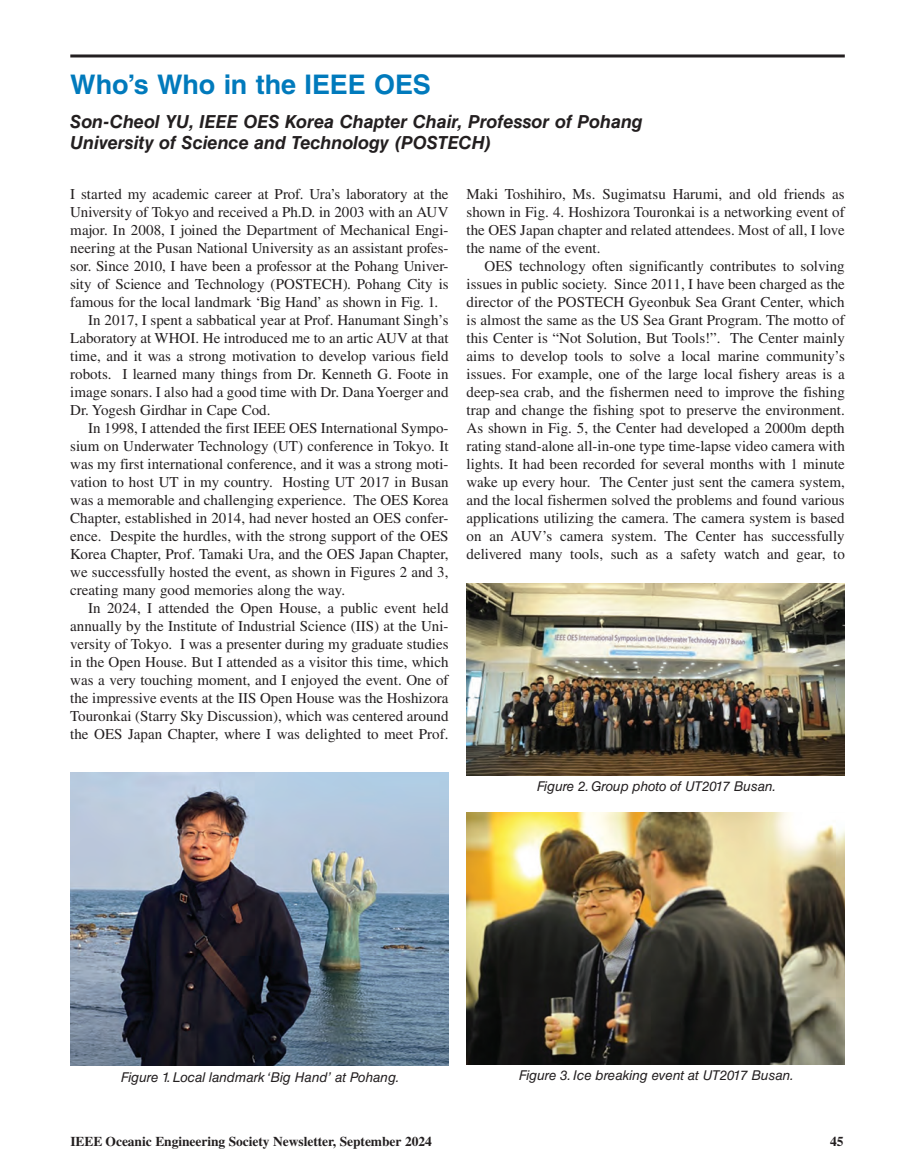
<style>
.page{position:relative;width:917px;height:1176px;background:#fff}
.page>*{position:absolute;margin:0;border:0;box-sizing:border-box;transform-origin:0 0}
.t1{font:700 27px "Helvetica LT Std";letter-spacing:-.005em;color:#007abc}
.t2{font:italic 700 18px/21px "Helvetica LT Std";letter-spacing:-.005em;color:#231f20}
.t3{font:15px/18px "Times LT Std";color:#231f20;text-align:justify}
.t4{font:italic 13.5px "Helvetica LT Std";letter-spacing:-.005em;color:#231f20}
.t5{font:700 13.5px "Times LT Std";letter-spacing:-.005em;color:#231f20}
</style>
<div class="page">
<hr style="left:70px;top:54px;width:774px;height:3px;background:#231f20">
<img style="left:70px;top:772px;width:378px;height:293px">
<img style="left:466px;top:583px;width:378px;height:192px">
<img style="left:466px;top:812px;width:378px;height:252px">
<h1 class="t1" style="left:70px;top:67px;width:362px">Who’s Who in the IEEE OES</h1>
<p class="t2" style="left:70px;top:111px;width:574px">Son-Cheol YU, IEEE OES Korea Chapter Chair, Professor of Pohang<br>University of Science and Technology (POSTECH)</p>
<p class="t3" style="left:70px;top:184px;width:380px">I started my academic career at Prof. Ura’s laboratory at the</p>
<p class="t3" style="left:70px;top:202px;width:379px">University of Tokyo and received a Ph.D. in 2003 with an AUV</p>
<p class="t3" style="left:70px;top:220px;width:380px">major. In 2008, I joined the Department of Mechanical Engi-</p>
<p class="t3" style="left:70px;top:238px;width:380px">neering at the Pusan National University as an assistant profes-</p>
<p class="t3" style="left:70px;top:256px;width:380px">sor. Since 2010, I have been a professor at the Pohang Univer-</p>
<p class="t3" style="left:70px;top:274px;width:380px">sity of Science and Technology (POSTECH). Pohang City is</p>
<p class="t3" style="left:70px;top:292px;width:369px">famous for the local landmark ‘Big Hand’ as shown in Fig. 1.</p>
<p class="t3" style="left:88px;top:310px;width:362px">In 2017, I spent a sabbatical year at Prof. Hanumant Singh’s</p>
<p class="t3" style="left:70px;top:328px;width:379px">Laboratory at WHOI. He introduced me to an artic AUV at that</p>
<p class="t3" style="left:70px;top:346px;width:379px">time, and it was a strong motivation to develop various field</p>
<p class="t3" style="left:70px;top:364px;width:379px">robots. I learned many things from Dr. Kenneth G. Foote in</p>
<p class="t3" style="left:70px;top:382px;width:379px">image sonars. I also had a good time with Dr. Dana Yoerger and</p>
<p class="t3" style="left:70px;top:400px;width:202px">Dr. Yogesh Girdhar in Cape Cod.</p>
<p class="t3" style="left:88px;top:418px;width:362px">In 1998, I attended the first IEEE OES International Sympo-</p>
<p class="t3" style="left:70px;top:436px;width:380px">sium on Underwater Technology (UT) conference in Tokyo. It</p>
<p class="t3" style="left:70px;top:454px;width:380px">was my first international conference, and it was a strong moti-</p>
<p class="t3" style="left:70px;top:472px;width:380px">vation to host UT in my country. Hosting UT 2017 in Busan</p>
<p class="t3" style="left:70px;top:490px;width:380px">was a memorable and challenging experience. The OES Korea</p>
<p class="t3" style="left:70px;top:508px;width:380px">Chapter, established in 2014, had never hosted an OES confer-</p>
<p class="t3" style="left:70px;top:526px;width:379px">ence. Despite the hurdles, with the strong support of the OES</p>
<p class="t3" style="left:70px;top:544px;width:379px">Korea Chapter, Prof. Tamaki Ura, and the OES Japan Chapter,</p>
<p class="t3" style="left:70px;top:562px;width:380px">we successfully hosted the event, as shown in Figures 2 and 3,</p>
<p class="t3" style="left:70px;top:580px;width:276px">creating many good memories along the way.</p>
<p class="t3" style="left:88px;top:598px;width:361px">In 2024, I attended the Open House, a public event held</p>
<p class="t3" style="left:70px;top:616px;width:380px">annually by the Institute of Industrial Science (IIS) at the Uni-</p>
<p class="t3" style="left:70px;top:634px;width:380px">versity of Tokyo. I was a presenter during my graduate studies</p>
<p class="t3" style="left:70px;top:652px;width:379px">in the Open House. But I attended as a visitor this time, which</p>
<p class="t3" style="left:70px;top:670px;width:379px">was a very touching moment, and I enjoyed the event. One of</p>
<p class="t3" style="left:70px;top:688px;width:380px">the impressive events at the IIS Open House was the Hoshizora</p>
<p class="t3" style="left:70px;top:706px;width:380px">Touronkai (Starry Sky Discussion), which was centered around</p>
<p class="t3" style="left:70px;top:724px;width:380px">the OES Japan Chapter, where I was delighted to meet Prof.</p>
<p class="t3" style="left:466px;top:184px;width:380px">Maki Toshihiro, Ms. Sugimatsu Harumi, and old friends as shown in Fig. 4. Hoshizora Touronkai is a networking event of the OES Japan chapter and related attendees. Most of all, I love the name of the event.</p>
<p class="t3" style="left:466px;top:256px;width:380px;text-indent:18px">OES technology often significantly contributes to solving issues in public society. Since 2011, I have been charged as the director of the POSTECH Gyeonbuk Sea Grant Center, which is almost the same as the US Sea Grant Program. The motto of this Center is “Not Solution, But Tools!”. The Center mainly aims to develop tools to solve a local marine community’s issues. For example, one of the large local fishery areas is a deep-sea crab, and the fishermen need to improve the fishing trap and change the fishing spot to preserve the environment.<br>As shown in Fig. 5, the Center had developed a 2000m depth rating stand-alone all-in-one type time-lapse video camera with lights. It had been recorded for several months with 1 minute wake up every hour. The Center just sent the camera system, and the local fishermen solved the problems and found various applications utilizing the camera. The camera system is based on an AUV’s camera system. The Center has successfully delivered many tools, such as a safety watch and gear, to</p>
<p class="t4" style="left:536px;top:778px;width:241px">Figure 2. Group photo of UT2017 Busan.</p>
<p class="t4" style="left:121px;top:1069px;width:280px">Figure 1. Local landmark ‘Big Hand’ at Pohang.</p>
<p class="t4" style="left:518px;top:1067px;width:277px">Figure 3. Ice breaking event at UT2017 Busan.</p>
<p class="t5" style="left:70px;top:1133px;width:363px">IEEE Oceanic Engineering Society Newsletter, September 2024</p>
<p class="t5" style="left:830px;top:1133px;width:15px">45</p>
</div>
